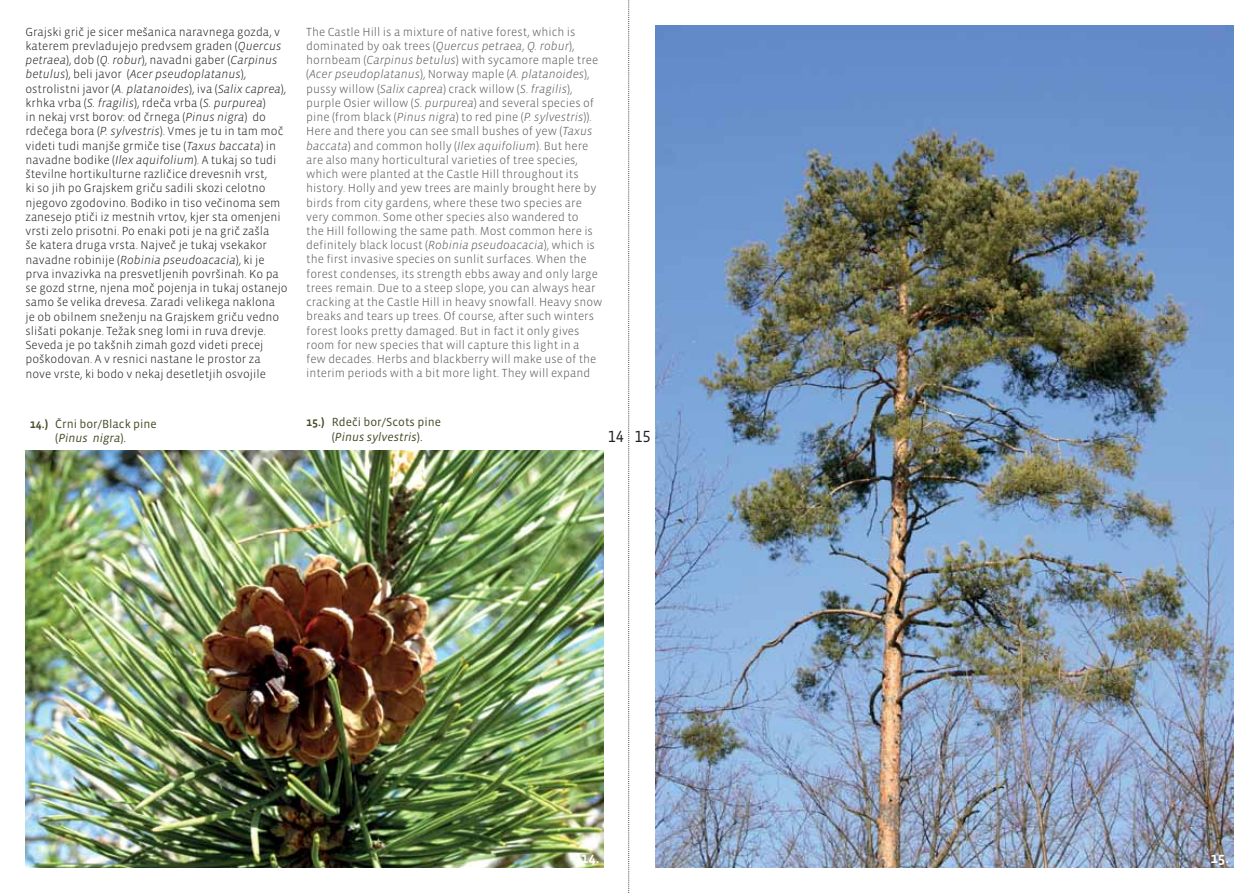
<style>
.page{position:relative;width:1259px;height:893px;background:#fff}
.page>*{position:absolute;margin:0;border:0;box-sizing:border-box;transform-origin:0 0}
.t1{font:16.5px "Vista Sans OT";color:#231f20}
.t2{font:500 15px "Vista Sans OT";color:#fff}
.t3{font:300 12px/14.2px "Vista Sans OT";color:#58595b}
.t4{font:300 12px/14.2px "Vista Sans OT";color:#231f20}
.t5{font:12px/14.2px "Vista Sans OT";color:#454924;text-align:center}
.s1{font-style:italic}
.s2{font-weight:500}
</style>
<div class="page">
<img style="left:655px;top:26px;width:578px;height:841px">
<img style="left:26px;top:451px;width:578px;height:416px">
<svg style="left:628px;top:0;width:2px;height:893px"></svg>
<p class="t4" style="left:26px;top:25px;width:264px">Grajski grič je sicer mešanica naravnega gozda, v katerem prevladujejo predvsem graden (<span class="s1">Quercus petraea</span>), dob (<span class="s1">Q. robur</span>), navadni gaber (<span class="s1">Carpinus betulus</span>), beli javor (<span class="s1">Acer pseudoplatanus</span>), ostrolistni javor (<span class="s1">A. platanoides</span>), iva (<span class="s1">Salix caprea</span>), krhka vrba (<span class="s1">S. fragilis</span>), rdeča vrba (<span class="s1">S. purpurea</span>)<br>in nekaj vrst borov: od črnega (<span class="s1">Pinus nigra</span>) do rdečega bora (<span class="s1">P. sylvestris</span>). Vmes je tu in tam moč videti tudi manjše grmiče tise (<span class="s1">Taxus baccata</span>) in navadne bodike (<span class="s1">Ilex aquifolium</span>). A tukaj so tudi številne hortikulturne različice drevesnih vrst,<br>ki so jih po Grajskem griču sadili skozi celotno njegovo zgodovino. Bodiko in tiso večinoma sem zanesejo ptiči iz mestnih vrtov, kjer sta omenjeni vrsti zelo prisotni. Po enaki poti je na grič zašla<br>še katera druga vrsta. Največ je tukaj vsekakor navadne robinije (<span class="s1">Robinia pseudoacacia</span>), ki je prva invazivka na presvetljenih površinah. Ko pa se gozd strne, njena moč pojenja in tukaj ostanejo samo še velika drevesa. Zaradi velikega naklona<br>je ob obilnem sneženju na Grajskem griču vedno slišati pokanje. Težak sneg lomi in ruva drevje.<br>Seveda je po takšnih zimah gozd videti precej poškodovan. A v resnici nastane le prostor za nove vrste, ki bodo v nekaj desetletjih osvojile</p>
<p class="t3" style="left:306px;top:25px;width:298px">The Castle Hill is a mixture of native forest, which is dominated by oak trees (<span class="s1">Quercus petraea</span>, <span class="s1">Q. robur</span>), hornbeam (<span class="s1">Carpinus betulus</span>) with sycamore maple tree (<span class="s1">Acer pseudoplatanus</span>), Norway maple (<span class="s1">A. platanoides</span>), pussy willow (<span class="s1">Salix caprea</span>) crack willow (<span class="s1">S. fragilis</span>), purple Osier willow (<span class="s1">S. purpurea</span>) and several species of pine (from black (<span class="s1">Pinus nigra</span>) to red pine (<span class="s1">P. sylvestris</span>)).<br>Here and there you can see small bushes of yew (<span class="s1">Taxus baccata</span>) and common holly (<span class="s1">Ilex aquifolium</span>). But here are also many horticultural varieties of tree species, which were planted at the Castle Hill throughout its history. Holly and yew trees are mainly brought here by birds from city gardens, where these two species are very common. Some other species also wandered to<br>the Hill following the same path. Most common here is definitely black locust (<span class="s1">Robinia pseudoacacia</span>), which is the first invasive species on sunlit surfaces. When the forest condenses, its strength ebbs away and only large trees remain. Due to a steep slope, you can always hear cracking at the Castle Hill in heavy snowfall. Heavy snow breaks and tears up trees. Of course, after such winters forest looks pretty damaged. But in fact it only gives room for new species that will capture this light in a<br>few decades. Herbs and blackberry will make use of the interim periods with a bit more light. They will expand</p>
<p class="t5" style="left:30px;top:417px;width:128px"><span class="s2">14.)</span> Črni bor/Black pine (<span class="s1">Pinus nigra</span>).</p>
<p class="t5" style="left:332px;top:415px;width:111px;text-align:left;text-indent:-26px"><span class="s2">15.)</span> Rdeči bor/Scots pine (<span class="s1">Pinus sylvestris</span>).</p>
<h1 class="t1" style="left:608px;top:428px;width:44px">14 15</h1>
<p class="t2" style="left:581px;top:850px;width:20px">14.</p>
<p class="t2" style="left:1210px;top:850px;width:20px">15.</p>
</div>
